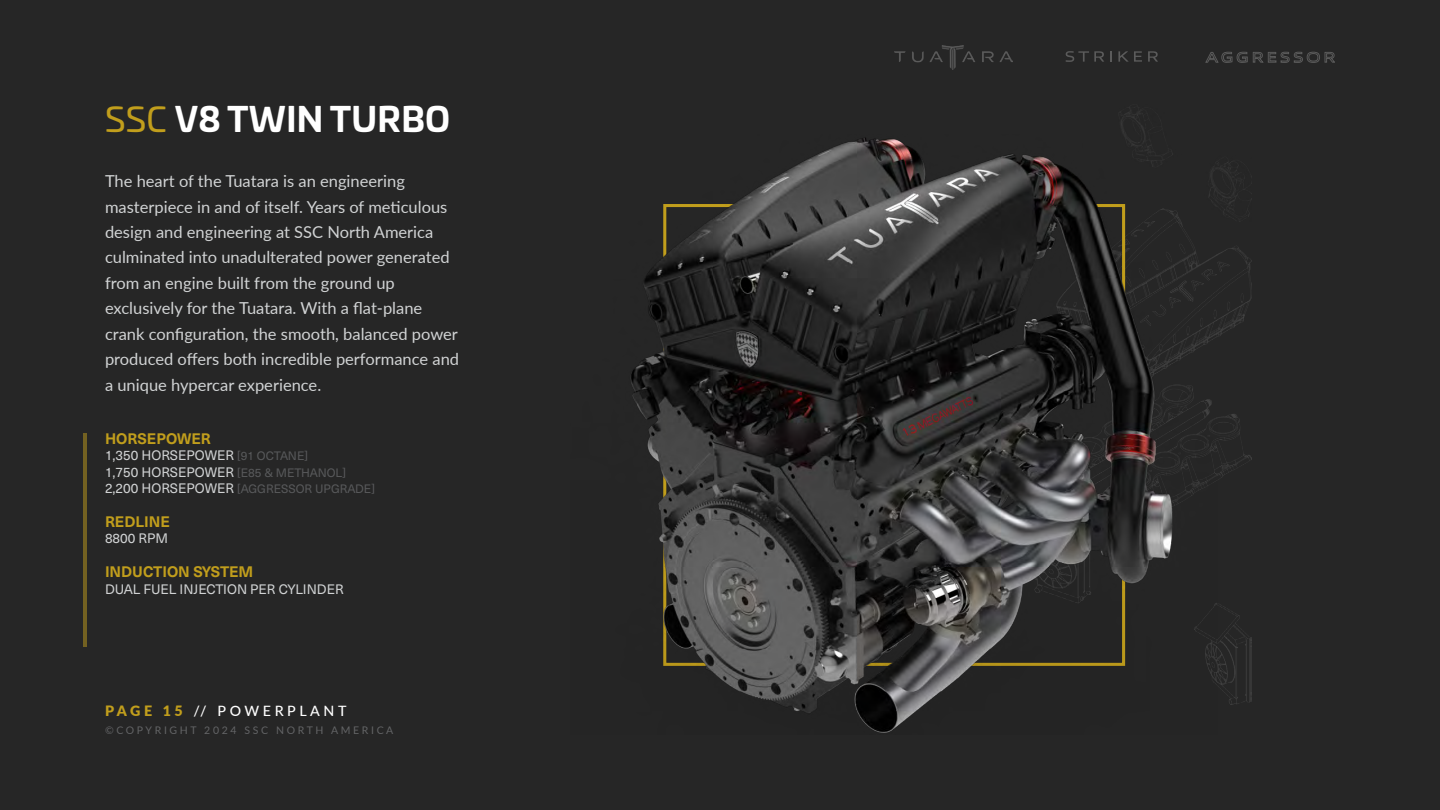
<style>
.page{position:relative;width:1440px;height:810px;background:#262626}
.page>*{position:absolute;margin:0;border:0;box-sizing:border-box;transform-origin:0 0}
.t1{font:700 33.75px "Univia Pro";letter-spacing:.01em;color:#fff}
.t2{font:16.5px/25.5px "Lato";color:#d1d3d4}
.t3{font:700 15px "Neue Haas Unica W1 G";color:#c19e1c}
.t4{font:500 14.25px "Lato";letter-spacing:.25em;color:#fff}
.t5{font:13.5px/16.2px "Neue Haas Unica W1 G";color:#d1d3d4}
.t6{font:12px "Neue Haas Unica W1 G";color:#58595b}
.t7{font:10.5px "Lato";letter-spacing:.25em;color:#636466}
.s1{font-weight:400;color:#c19e1c}
.s2{font-size:12px;color:#58595b}
.s3{font-size:13.5px;color:#d1d3d4}
.s4{font-weight:900;color:#c19e1c}
</style>
<div class="page">
<hr style="left:83px;top:433px;width:4px;height:213px;background:#736121">
<img style="left:1218px;top:247px;width:33px;height:89px">
<img style="left:1218px;top:414px;width:33px;height:64px">
<img style="left:1218px;top:606px;width:33px;height:99px">
<img style="left:1121px;top:107px;width:128px;height:110px">
<img style="left:631px;top:135px;width:587px;height:598px">
<svg style="left:1206px;top:52px;width:129px;height:11px"></svg>
<svg style="left:1066px;top:51px;width:38px;height:11px"></svg>
<svg style="left:1110px;top:51px;width:2px;height:11px"></svg>
<svg style="left:1118px;top:51px;width:24px;height:11px"></svg>
<svg style="left:1148px;top:51px;width:10px;height:11px"></svg>
<img style="left:894px;top:45px;width:119px;height:25px">
<h1 class="t1" style="left:105px;top:92px;width:347px"><span class="s1">SSC</span> V8 TWIN TURBO</h1>
<p class="t2" style="left:105px;top:168px;width:356px">The heart of the Tuatara is an engineering masterpiece in and of itself. Years of meticulous design and engineering at SSC North America culminated into unadulterated power generated from an engine built from the ground up exclusively for the Tuatara. With a flat-plane crank configuration, the smooth, balanced power produced offers both incredible performance and a unique hypercar experience.</p>
<p class="t3" style="left:105px;top:427px;width:107px">HORSEPOWER</p>
<p class="t5" style="left:105px;top:447px;width:242px">1,350 HORSEPOWER <span class="s2">[91 OCTANE]<br></span>1,750 HORSEPOWER <span class="s2">[E85 &amp; METHANOL]</span></p>
<p class="t6" style="left:105px;top:480px;width:271px"><span class="s3">2,200 HORSEPOWER</span> [AGGRESSOR UPGRADE]</p>
<p class="t3" style="left:105px;top:510px;width:66px">REDLINE</p>
<p class="t5" style="left:105px;top:530px;width:65px">8800 RPM</p>
<p class="t3" style="left:105px;top:561px;width:150px">INDUCTION SYSTEM</p>
<p class="t5" style="left:105px;top:580px;width:240px">DUAL FUEL INJECTION PER CYLINDER</p>
<p class="t4" style="left:105px;top:701px;width:243px"><span class="s4">PAGE 15</span> // POWERPLANT</p>
<p class="t7" style="left:105px;top:723px;width:290px">©COPYRIGHT 2024 SSC NORTH AMERICA</p>
</div>
